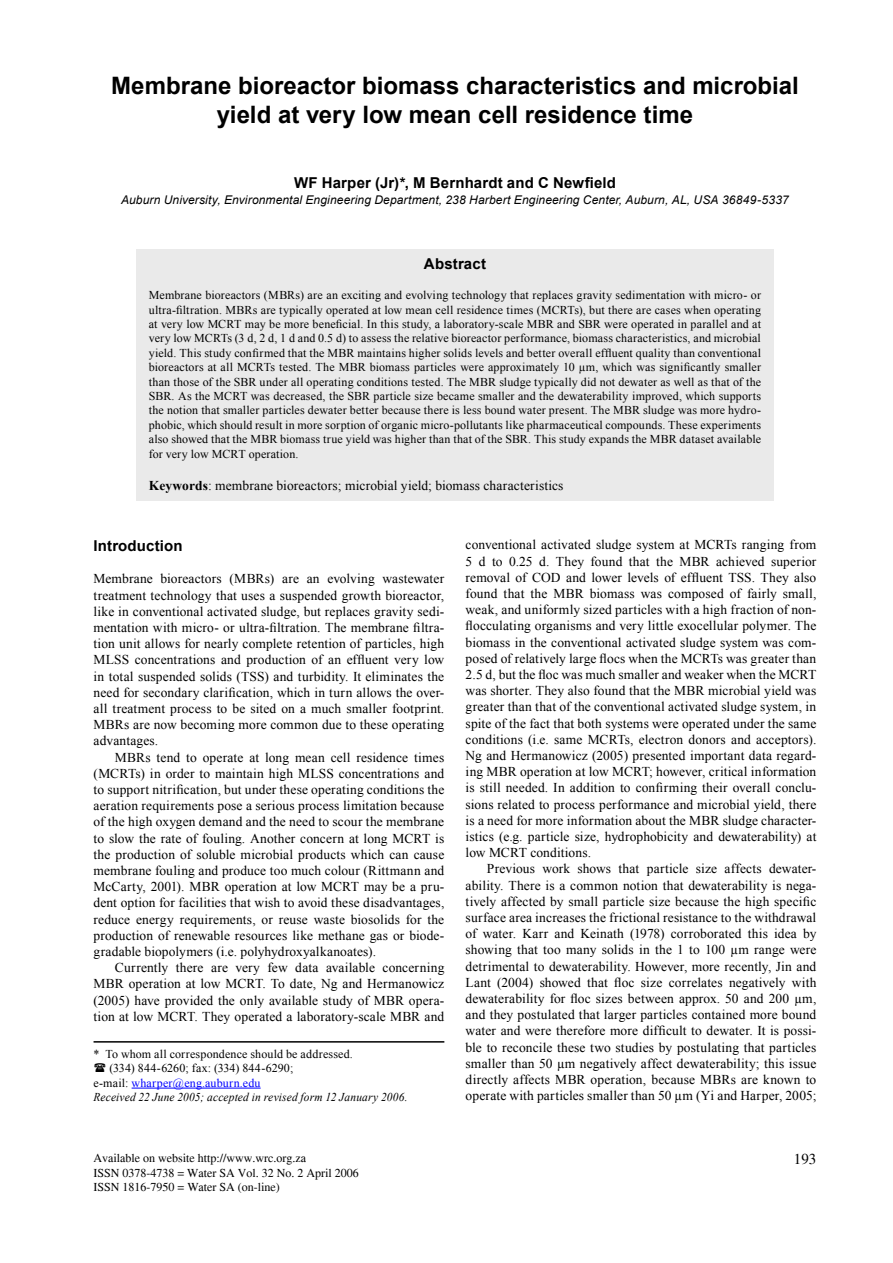
<style>
.page{position:relative;width:893px;height:1263px;background:#fff}
.page>*{position:absolute;margin:0;border:0;box-sizing:border-box;transform-origin:0 0}
.Headline{font:700 24px/28.8px "Arial";color:#000;text-align:center}
.Author{font:700 15px "Arial";letter-spacing:.01em;color:#000}
.Subhead_1{font:700 15px "Arial";letter-spacing:.01em;color:#000}
.t1{font:15px "Times";color:#000}
.Body_Text{font:13.5px/16.2px "Times New Roman";letter-spacing:.01em;color:#000;text-align:justify}
.Keywords{font:13.5px "Times New Roman";letter-spacing:.01em;color:#000}
.Abstract{font:12px/14.4px "Times New Roman";letter-spacing:.01em;color:#000;text-align:justify}
.t2{font:12px "Times";color:#000}
.Address{font:italic 12px "Arial";letter-spacing:.01em;color:#000}
.Body_text_2{font:12px "Times New Roman";letter-spacing:.015em;color:#000}
.Body_text_2-2{font:italic 12px "Times New Roman";letter-spacing:.015em;color:#000;scale:.95 1}
.Body_text_2-3{font:12px "Times New Roman";letter-spacing:.02em;color:#00f}
.s1{font-weight:700}
.s2{color:#000}
</style>
<div class="page">
<div style="left:136px;top:249px;width:638px;height:252px;background:#eaeaea"></div>
<hr style="left:132px;top:1088px;width:129px;height:1px;background:#00f">
<hr style="left:94px;top:1041px;width:350px;height:1px;background:#000">
<p class="Headline" style="left:111px;top:72px;width:689px">Membrane bioreactor biomass characteristics and microbial yield at very low mean cell residence time</p>
<p class="Author" style="left:294px;top:172px;width:323px">WF Harper (Jr)*, M Bernhardt and C Newfield</p>
<p class="Address" style="left:121px;top:192px;width:669px">Auburn University, Environmental Engineering Department, 238 Harbert Engineering Center, Auburn, AL, USA 36849-5337</p>
<p class="Author" style="left:424px;top:253px;width:64px">Abstract</p>
<p class="Abstract" style="left:149px;top:288px;width:614px">Membrane bioreactors (MBRs) are an exciting and evolving technology that replaces gravity sedimentation with micro- or ultra-filtration. MBRs are typically operated at low mean cell residence times (MCRTs), but there are cases when operating at very low MCRT may be more beneficial. In this study, a laboratory-scale MBR and SBR were operated in parallel and at very low MCRTs (3 d, 2 d, 1 d and 0.5 d) to assess the relative bioreactor performance, biomass characteristics, and microbial yield. This study confirmed that the MBR maintains higher solids levels and better overall effluent quality than conventional bioreactors at all MCRTs tested. The MBR biomass particles were approximately 10 µm, which was significantly smaller than those of the SBR under all operating conditions tested. The MBR sludge typically did not dewater as well as that of the SBR. As the MCRT was decreased, the SBR particle size became smaller and the dewaterability improved, which supports the notion that smaller particles dewater better because there is less bound water present. The MBR sludge was more hydro&shy;phobic, which should result in more sorption of organic micro-pollutants like pharmaceutical compounds. These experiments also showed that the MBR biomass true yield was higher than that of the SBR. This study expands the MBR dataset available for very low MCRT operation.</p>
<p class="Keywords" style="left:149px;top:476px;width:416px"><span class="s1">Keywords</span>: membrane bioreactors; microbial yield; biomass characteristics</p>
<p class="Subhead_1" style="left:94px;top:536px;width:91px">Introduction</p>
<p class="Body_Text" style="left:94px;top:570px;width:352px">Membrane bioreactors (MBRs) are an evolving wastewater treatment technology that uses a suspended growth bioreactor, like in conventional activated sludge, but replaces gravity sedi&shy;mentation with micro- or ultra-filtration. The membrane filtra&shy;tion unit allows for nearly complete retention of particles, high MLSS concentrations and production of an effluent very low in total suspended solids (TSS) and turbidity. It eliminates the need for secondary clarification, which in turn allows the over&shy;all treatment process to be sited on a much smaller footprint.<br>MBRs are now becoming more common due to these operating advantages.</p>
<p class="Body_Text" style="left:94px;top:749px;width:352px;text-indent:21px">MBRs tend to operate at long mean cell residence times (MCRTs) in order to maintain high MLSS concentrations and to support nitrification, but under these operating conditions the aeration requirements pose a serious process limitation because of the high oxygen demand and the need to scour the membrane to slow the rate of fouling. Another concern at long MCRT is the production of soluble microbial products which can cause membrane fouling and produce too much colour (Rittmann and McCarty, 2001). MBR operation at low MCRT may be a pru&shy;dent option for facilities that wish to avoid these disadvantages, reduce energy requirements, or reuse waste biosolids for the production of renewable resources like methane gas or biode&shy;gradable biopolymers (i.e. polyhydroxyalkanoates).</p>
<p class="Body_Text" style="left:94px;top:959px;width:352px;text-indent:21px">Currently there are very few data available concerning MBR operation at low MCRT. To date, Ng and Hermanowicz (2005) have provided the only available study of MBR opera&shy;tion at low MCRT. They operated a laboratory-scale MBR and</p>
<p class="Body_text_2" style="left:94px;top:1046px;width:261px">* To whom all correspondence should be addressed.</p>
<p class="Body_text_2" style="left:110px;top:1060px;width:185px">(334) 844-6260; fax: (334) 844-6290;</p>
<p class="Body_text_2-3" style="left:94px;top:1075px;width:169px"><span class="s2">e-mail:</span> wharper@eng.auburn.edu</p>
<p class="Body_text_2-2" style="left:94px;top:1089px;width:332px">Received 22 June 2005; accepted in revised form 12 January 2006.</p>
<p class="t2" style="left:94px;top:1151px;width:214px">Available on website http://www.wrc.org.za</p>
<p class="t2" style="left:94px;top:1165px;width:267px">ISSN 0378-4738 = Water SA Vol. 32 No. 2 April 2006</p>
<p class="t2" style="left:94px;top:1180px;width:188px">ISSN 1816-7950 = Water SA (on-line)</p>
<p class="Body_Text" style="left:466px;top:537px;width:352px">conventional activated sludge system at MCRTs ranging from 5 d to 0.25 d. They found that the MBR achieved superior removal of COD and lower levels of effluent TSS. They also found that the MBR biomass was composed of fairly small, weak, and uniformly sized particles with a high fraction of non&shy;flocculating organisms and very little exocellular polymer. The biomass in the conventional activated sludge system was com&shy;posed of relatively large flocs when the MCRTs was greater than 2.5 d, but the floc was much smaller and weaker when the MCRT was shorter. They also found that the MBR microbial yield was greater than that of the conventional activated sludge system, in spite of the fact that both systems were operated under the same conditions (i.e. same MCRTs, electron donors and acceptors).<br>Ng and Hermanowicz (2005) presented important data regard&shy;ing MBR operation at low MCRT; however, critical information is still needed. In addition to confirming their overall conclu&shy;sions related to process performance and microbial yield, there is a need for more information about the MBR sludge character&shy;istics (e.g. particle size, hydrophobicity and dewaterability) at low MCRT conditions.</p>
<p class="Body_Text" style="left:466px;top:861px;width:352px;text-indent:21px">Previous work shows that particle size affects dewater&shy;ability. There is a common notion that dewaterability is nega&shy;tively affected by small particle size because the high specific surface area increases the frictional resistance to the withdrawal of water. Karr and Keinath (1978) corroborated this idea by showing that too many solids in the 1 to 100 µm range were detrimental to dewaterability. However, more recently, Jin and Lant (2004) showed that floc size correlates negatively with dewaterability for floc sizes between approx. 50 and 200 µm, and they postulated that larger particles contained more bound water and were therefore more difficult to dewater. It is possi&shy;ble to reconcile these two studies by postulating that particles smaller than 50 µm negatively affect dewaterability; this issue directly affects MBR operation, because MBRs are known to operate with particles smaller than 50 µm (Yi and Harper, 2005;</p>
<p class="t1" style="left:794px;top:1150px;width:24px">193</p>
</div>
